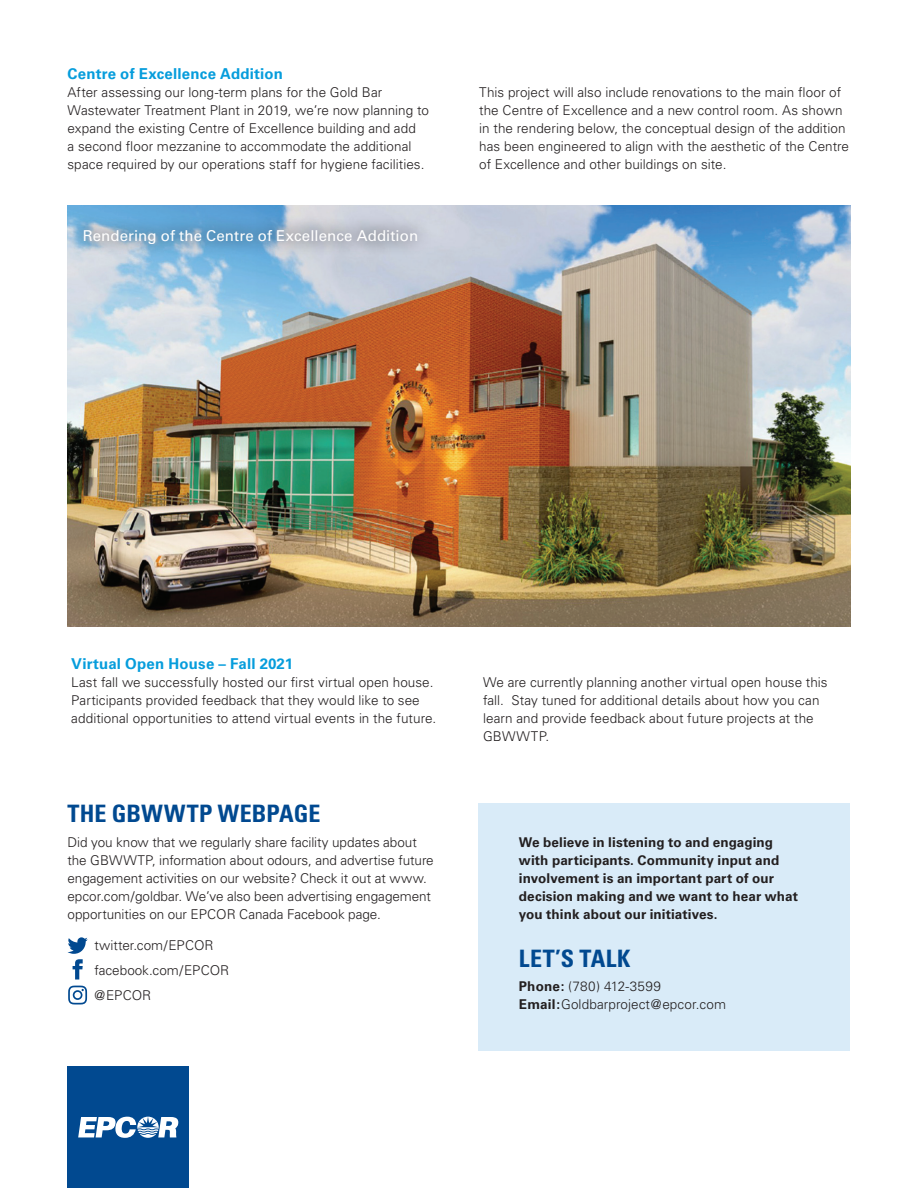
<style>
.page{position:relative;width:918px;height:1188px;background:#fff}
.page>*{position:absolute;margin:0;border:0;box-sizing:border-box;transform-origin:0 0}
.t1{font:700 condensed 24px "Univers";letter-spacing:.01em;color:#014990}
.t2{font:700 15px "Univers";letter-spacing:.015em;color:#069ddc}
.t3{font:15px "Univers";letter-spacing:.01em;color:#fff}
.t4{font:300 13.5px/18px "Univers";letter-spacing:.005em;color:#231f20}
.t5{font:700 13.5px/18px "Univers";letter-spacing:.005em;color:#231f20}
.s1{font-weight:700}
</style>
<div class="page">
<img style="left:68px;top:206px;width:782px;height:421px">
<div style="left:68px;top:1066px;width:121px;height:122px;background:#014990"></div>
<svg style="left:78px;top:1117px;width:100px;height:21px"></svg>
<div style="left:478px;top:803px;width:372px;height:248px;background:#d9ebf8"></div>
<svg style="left:68px;top:986px;width:19px;height:19px"></svg>
<svg style="left:68px;top:937px;width:20px;height:43px"></svg>
<svg style="left:69px;top:215px;width:363px;height:42px;background:#97b6cf"></svg>
<p class="t2" style="left:68px;top:65px;width:217px">Centre of Excellence Addition</p>
<p class="t4" style="left:68px;top:83px;width:363px">After assessing our long-term plans for the Gold Bar Wastewater Treatment Plant in 2019, we’re now planning to expand the existing Centre of Excellence building and add<br>a second floor mezzanine to accommodate the additional space required by our operations staff for hygiene facilities.</p>
<p class="t4" style="left:479px;top:83px;width:371px">This project will also include renovations to the main floor of the Centre of Excellence and a new control room. As shown in the rendering below, the conceptual design of the addition has been engineered to align with the aesthetic of the Centre of Excellence and other buildings on site.</p>
<p class="t3" style="left:83px;top:226px;width:337px">Rendering of the Centre of Excellence Addition</p>
<p class="t2" style="left:71px;top:655px;width:223px">Virtual Open House – Fall 2021</p>
<p class="t4" style="left:71px;top:673px;width:367px">Last fall we successfully hosted our first virtual open house.<br>Participants provided feedback that they would like to see additional opportunities to attend virtual events in the future.</p>
<p class="t4" style="left:483px;top:673px;width:346px">We are currently planning another virtual open house this fall. Stay tuned for additional details about how you can learn and provide feedback about future projects at the GBWWTP.</p>
<h1 class="t1" style="left:68px;top:799px;width:255px">THE GBWWTP WEBPAGE</h1>
<p class="t4" style="left:68px;top:833px;width:368px">Did you know that we regularly share facility updates about the GBWWTP, information about odours, and advertise future engagement activities on our website? Check it out at www. epcor.com/goldbar. We’ve also been advertising engagement opportunities on our EPCOR Canada Facebook page.</p>
<p class="t4" style="left:94px;top:933px;width:136px;line-height:24.8px">twitter.com/EPCOR facebook.com/EPCOR @EPCOR</p>
<p class="t5" style="left:519px;top:834px;width:281px">We believe in listening to and engaging with participants. Community input and involvement is an important part of our decision making and we want to hear what you think about our initiatives.</p>
<h1 class="t1" style="left:519px;top:943px;width:113px">LET’S TALK</h1>
<p class="t4" style="left:519px;top:978px;width:209px"><span class="s1">Phone:</span> (780) 412-3599<br><span class="s1">Email:</span>Goldbarproject@epcor.com</p>
</div>
